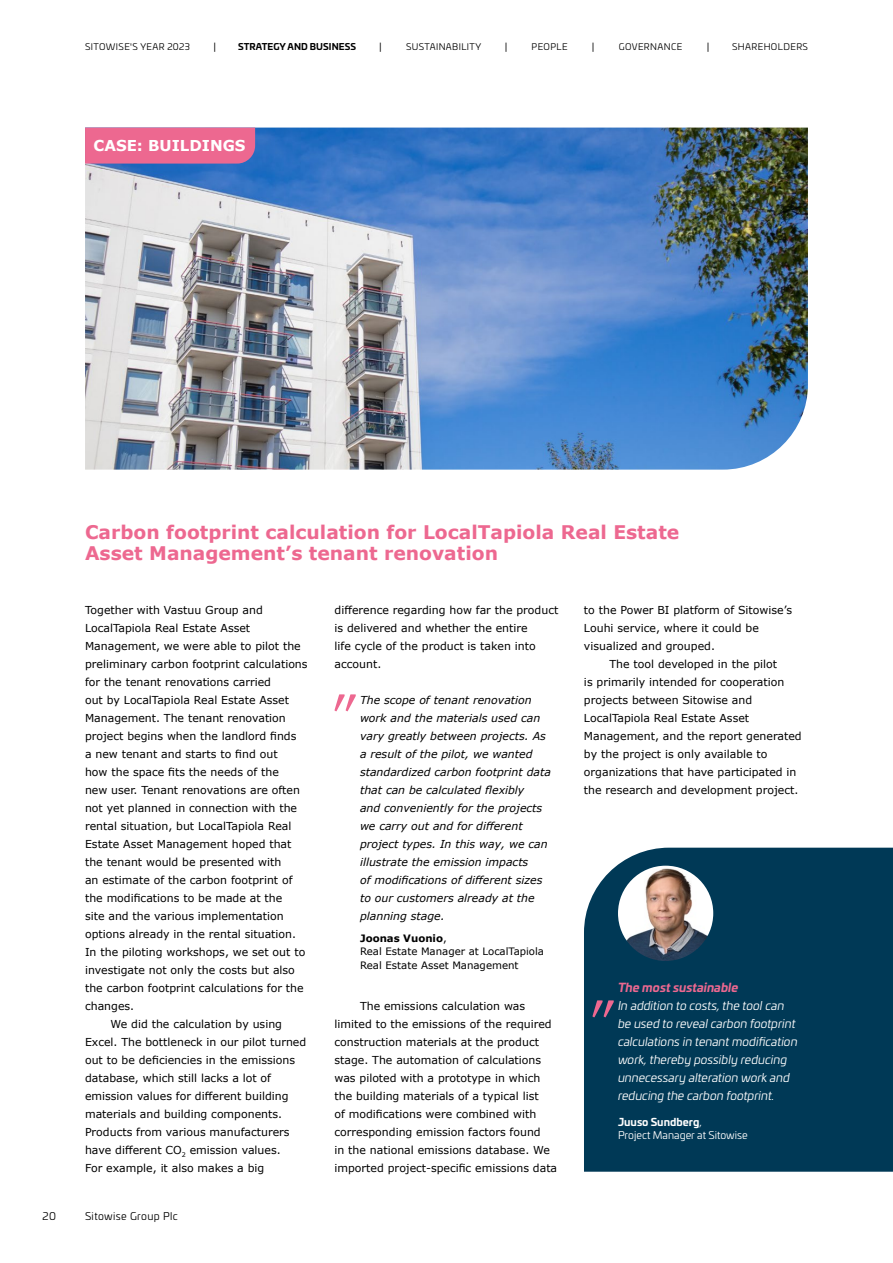
<style>
.page{position:relative;width:893px;height:1263px;background:#fff}
.page>*{position:absolute;margin:0;border:0;box-sizing:border-box;transform-origin:0 0}
.t1{font:700 18.75px/21px "Verdana";color:#ed6890}
.t2{font:700 15px "Verdana";color:#fff}
.t3{font:italic 12px/18px "Univia Pro";color:#fff}
.t4{font:italic 700 12px "Univia Pro";color:#ed6890}
.t5{font:10.95px/18px "Verdana";color:#000}
.t6{font:italic 10.95px/18px "Verdana";color:#000}
.t7{font:10.5px/13.5px "Univia Pro";color:#fff}
.t8{font:10.5px "Univia Pro";letter-spacing:.035em;color:#000}
.t9{font:10.2px/13.5px "Verdana";color:#000}
.t10{font:9px "Univia Pro";letter-spacing:.045em;color:#000}
.t11{font:700 9px "Univia Pro";letter-spacing:.01em;color:#000}
.s1{font-weight:700}
</style>
<div class="page">
<img style="left:85px;top:128px;width:723px;height:342px">
<div style="left:584px;top:848px;width:309px;height:324px;background:#003956"></div>
<svg style="left:334px;top:694px;width:22px;height:17px"></svg>
<svg style="left:592px;top:1000px;width:22px;height:17px"></svg>
<img style="left:618px;top:866px;width:95px;height:95px;border-radius:48px">
<div style="left:85px;top:128px;width:170px;height:36px;background:#ed6890"></div>
<p class="t10" style="left:85px;top:40px;width:106px">SITOWISE'S YEAR 2023</p>
<p class="t8" style="left:213px;top:39px;width:4px">|</p>
<p class="t11" style="left:238px;top:39px;width:119px">STRATEGY AND BUSINESS</p>
<p class="t8" style="left:379px;top:39px;width:4px">|</p>
<p class="t10" style="left:406px;top:40px;width:77px">SUSTAINABILITY</p>
<p class="t8" style="left:505px;top:39px;width:4px">|</p>
<p class="t10" style="left:532px;top:40px;width:37px">PEOPLE</p>
<p class="t8" style="left:592px;top:39px;width:4px">|</p>
<p class="t10" style="left:619px;top:40px;width:65px">GOVERNANCE</p>
<p class="t8" style="left:707px;top:39px;width:4px">|</p>
<p class="t10" style="left:732px;top:40px;width:77px">SHAREHOLDERS</p>
<h2 class="t2" style="left:94px;top:135px;width:154px">CASE: BUILDINGS</h2>
<h1 class="t1" style="left:85px;top:521px;width:596px">Carbon footprint calculation for LocalTapiola Real Estate<br>Asset Management’s tenant renovation</h1>
<p class="t5" style="left:85px;top:600px;width:179px">Together with Vastuu Group and</p>
<p class="t5" style="left:85px;top:618px;width:167px">LocalTapiola Real Estate Asset</p>
<p class="t5" style="left:85px;top:636px;width:217px">Management, we were able to pilot the</p>
<p class="t5" style="left:85px;top:654px;width:224px">preliminary carbon footprint calculations</p>
<p class="t5" style="left:85px;top:672px;width:188px">for the tenant renovations carried</p>
<p class="t5" style="left:85px;top:690px;width:206px">out by LocalTapiola Real Estate Asset</p>
<p class="t5" style="left:85px;top:708px;width:202px">Management. The tenant renovation</p>
<p class="t5" style="left:85px;top:726px;width:213px">project begins when the landlord finds</p>
<p class="t5" style="left:85px;top:744px;width:194px">a new tenant and starts to find out</p>
<p class="t5" style="left:85px;top:762px;width:195px">how the space fits the needs of the</p>
<p class="t5" style="left:85px;top:780px;width:216px">new user. Tenant renovations are often</p>
<p class="t5" style="left:85px;top:798px;width:214px">not yet planned in connection with the</p>
<p class="t5" style="left:85px;top:816px;width:208px">rental situation, but LocalTapiola Real</p>
<p class="t5" style="left:85px;top:834px;width:208px">Estate Asset Management hoped that</p>
<p class="t5" style="left:85px;top:852px;width:198px">the tenant would be presented with</p>
<p class="t5" style="left:85px;top:870px;width:209px">an estimate of the carbon footprint of</p>
<p class="t5" style="left:85px;top:888px;width:199px">the modifications to be made at the</p>
<p class="t5" style="left:85px;top:906px;width:200px">site and the various implementation</p>
<p class="t5" style="left:85px;top:924px;width:213px">options already in the rental situation.</p>
<p class="t5" style="left:85px;top:942px;width:222px">In the piloting workshops, we set out to</p>
<p class="t5" style="left:85px;top:961px;width:211px">investigate not only the costs but also</p>
<p class="t5" style="left:85px;top:979px;width:220px">the carbon footprint calculations for the</p>
<p class="t5" style="left:85px;top:997px;width:51px">changes.</p>
<p class="t5" style="left:111px;top:1015px;width:173px">We did the calculation by using</p>
<p class="t5" style="left:85px;top:1033px;width:223px">Excel. The bottleneck in our pilot turned</p>
<p class="t5" style="left:85px;top:1051px;width:212px">out to be deficiencies in the emissions</p>
<p class="t5" style="left:85px;top:1069px;width:188px">database, which still lacks a lot of</p>
<p class="t5" style="left:85px;top:1087px;width:205px">emission values for different building</p>
<p class="t5" style="left:85px;top:1105px;width:199px">materials and building components.</p>
<p class="t5" style="left:85px;top:1123px;width:206px">Products from various manufacturers</p>
<p class="t5" style="left:85px;top:1140px;width:197px">have different CO<sub>2</sub> emission values.</p>
<p class="t5" style="left:85px;top:1158px;width:181px">For example, it also makes a big</p>
<p class="t8" style="left:43px;top:1209px;width:15px">20</p>
<p class="t8" style="left:85px;top:1209px;width:94px">Sitowise Group Plc</p>
<p class="t5" style="left:334px;top:600px;width:225px">difference regarding how far the product is delivered and whether the entire<br>life cycle of the product is taken into account.</p>
<p class="t5" style="left:584px;top:600px;width:210px">to the Power BI platform of Sitowise’s<br>Louhi service, where it could be visualized and grouped.</p>
<p class="t5" style="left:584px;top:654px;width:219px;text-indent:26px">The tool developed in the pilot<br>is primarily intended for cooperation projects between Sitowise and LocalTapiola Real Estate Asset Management, and the report generated by the project is only available to organizations that have participated in the research and development project.</p>
<p class="t6" style="left:360px;top:690px;width:192px">The scope of tenant renovation work and the materials used can vary greatly between projects. As a result of the pilot, we wanted standardized carbon footprint data that can be calculated flexibly<br>and conveniently for the projects we carry out and for different project types. In this way, we can illustrate the emission impacts<br>of modifications of different sizes to our customers already at the planning stage.</p>
<p class="t9" style="left:360px;top:931px;width:186px"><span class="s1">Joonas Vuonio</span>,<br>Real Estate Manager at LocalTapiola<br>Real Estate Asset Management</p>
<p class="t5" style="left:334px;top:996px;width:224px;text-indent:26px">The emissions calculation was limited to the emissions of the required construction materials at the product stage. The automation of calculations was piloted with a prototype in which the building materials of a typical list<br>of modifications were combined with corresponding emission factors found<br>in the national emissions database. We imported project-specific emissions data</p>
<p class="t4" style="left:618px;top:978px;width:122px">The most sustainable</p>
<p class="t3" style="left:618px;top:996px;width:181px">In addition to costs, the tool can be used to reveal carbon footprint calculations in tenant modification work, thereby possibly reducing unnecessary alteration work and reducing the carbon footprint.</p>
<p class="t7" style="left:618px;top:1115px;width:131px"><span class="s1">Juuso Sundberg</span>,<br>Project Manager at Sitowise</p>
</div>
